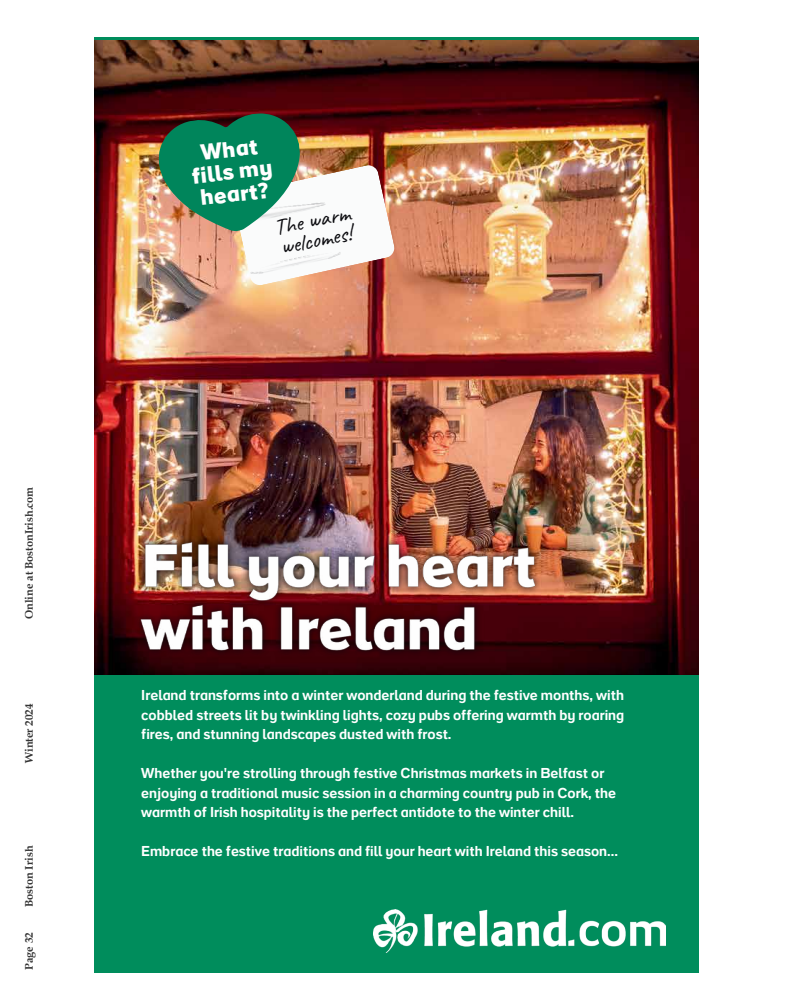
<style>
.page{position:relative;width:792px;height:1008px;background:#fff}
.page>*{position:absolute;margin:0;border:0;box-sizing:border-box;transform-origin:0 0}
.t1{font:22.9px/20.1px "Caveat";color:#0c0c10}
.t2{font:700 22.1px/22.5px "IOI";color:#fff;text-align:center}
.t3{font:14.3px/19.5px "IOI";color:#fff;text-align:justify}
.t4{font:700 11px "Book Antiqua";color:#343434}
</style>
<div class="page">
<div style="left:94px;top:37px;width:604px;height:936px;background:#008d5c"></div>
<img style="left:94px;top:41px;width:604px;height:633px">
<img style="left:158px;top:113px;width:237px;height:173px">
<img style="left:374px;top:910px;width:291px;height:43px">
<img style="left:127px;top:529px;width:420px;height:136px">
<p class="t4" style="left:23px;top:619px;width:134px;rotate:-90deg">Online at BostonIrish.com</p>
<p class="t4" style="left:23px;top:763px;width:61px;rotate:-90deg">Winter 2024</p>
<p class="t4" style="left:23px;top:907px;width:63px;rotate:-90deg">Boston Irish</p>
<p class="t4" style="left:23px;top:970px;width:39px;rotate:-90deg">Page 32</p>
<h2 class="t2" style="left:188px;top:142px;width:82px;rotate:-6deg">What fills my heart?</h2>
<h1 class="t1" style="left:272px;top:218px;width:79px;rotate:-11deg">The warm welcomes!</h1>
<p class="t3" style="left:141px;top:685px;width:484px">Ireland transforms into a winter wonderland during the festive months, with cobbled streets lit by twinkling lights, cozy pubs offering warmth by roaring fires, and stunning landscapes dusted with frost.</p>
<p class="t3" style="left:141px;top:763px;width:476px;text-align:left">Whether you're strolling through festive Christmas markets in Belfast or enjoying a traditional music session in a charming country pub in Cork, the warmth of Irish hospitality is the perfect antidote to the winter chill.</p>
<p class="t3" style="left:141px;top:841px;width:478px">Embrace the festive traditions and fill your heart with Ireland this season...</p>
</div>
